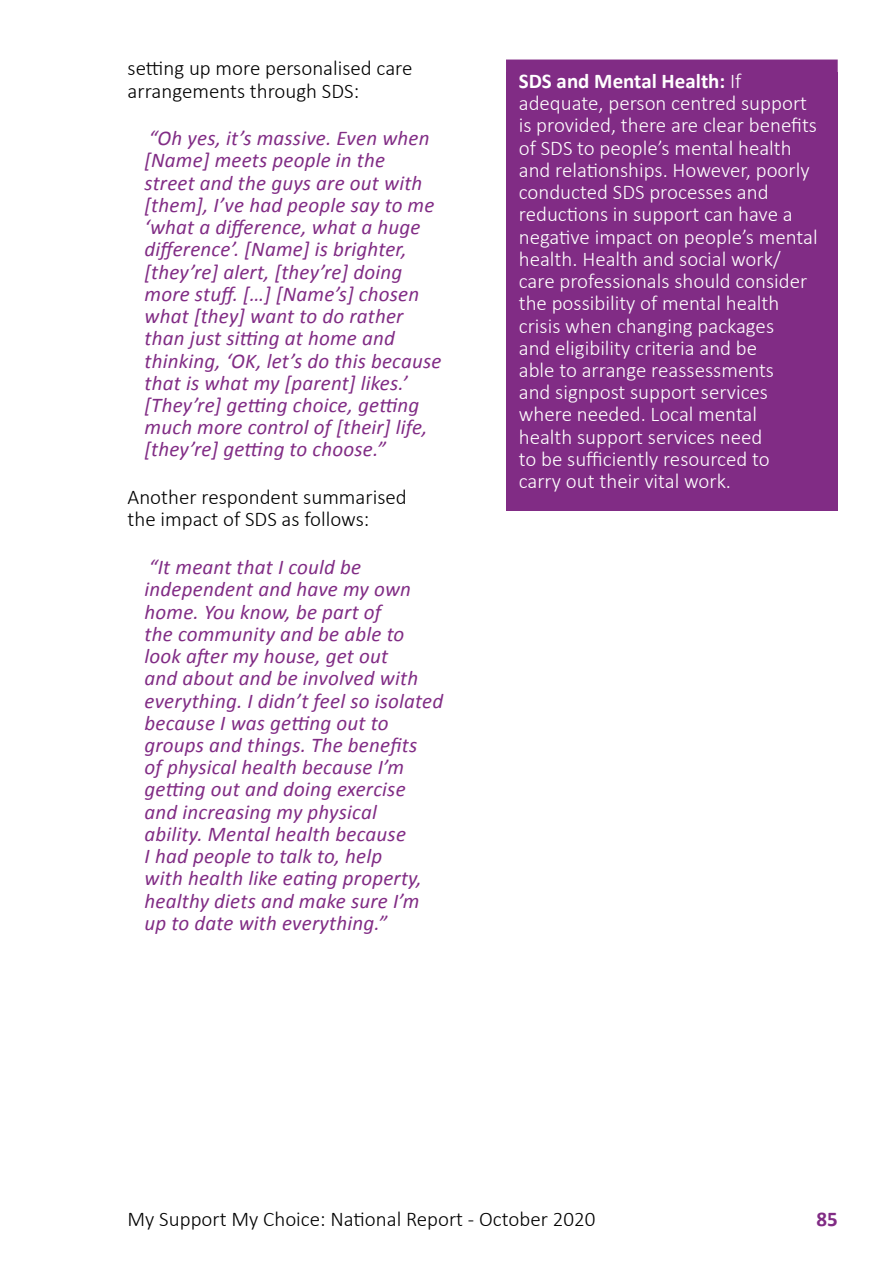
<style>
.page{position:relative;width:893px;height:1263px;background:#fff}
.page>*{position:absolute;margin:0;border:0;box-sizing:border-box;transform-origin:0 0}
.t1{font:italic 21px/22.2px "Calibri";letter-spacing:.01em;color:#812c85}
.Highlight_Section{font:300 21px/22.2px "Calibri";color:#fff}
.t2{font:300 21px/22.2px "Calibri";color:#000}
.t3{font:700 21px "Calibri";color:#812c85}
.s1{font-weight:700}
</style>
<div class="page">
<div style="left:506px;top:72px;width:332px;height:438px;background:#812c85"></div>
<div style="left:506px;top:60px;width:332px;height:28px;background:#812c85"></div>
<p class="t2" style="left:128px;top:56px;width:286px">setting up more personalised care arrangements through SDS:</p>
<p class="t1" style="left:145px;top:126px;width:298px">“Oh yes, it’s massive. Even when [Name] meets people in the<br>street and the guys are out with [them], I’ve had people say to me ‘what a difference, what a huge difference’. [Name] is brighter, [they’re] alert, [they’re] doing more stuff. […] [Name’s] chosen what [they] want to do rather than just sitting at home and thinking, ‘OK, let’s do this because that is what my [parent] likes.’ [They’re] getting choice, getting much more control of [their] life, [they’re] getting to choose.”</p>
<p class="t2" style="left:128px;top:485px;width:281px">Another respondent summarised the impact of SDS as follows:</p>
<p class="t1" style="left:145px;top:555px;width:300px">“It meant that I could be independent and have my own home. You know, be part of<br>the community and be able to look after my house, get out<br>and about and be involved with everything. I didn’t feel so isolated because I was getting out to groups and things. The benefits<br>of physical health because I’m getting out and doing exercise and increasing my physical<br>ability. Mental health because<br>I had people to talk to, help<br>with health like eating property, healthy diets and make sure I’m up to date with everything.”</p>
<p class="Highlight_Section" style="left:519px;top:69px;width:300px"><span class="s1">SDS and Mental Health:</span> If adequate, person centred support is provided, there are clear benefits of SDS to people’s mental health and relationships. However, poorly conducted SDS processes and reductions in support can have a negative impact on people’s mental health. Health and social work/ care professionals should consider the possibility of mental health crisis when changing packages<br>and eligibility criteria and be<br>able to arrange reassessments<br>and signpost support services where needed. Local mental<br>health support services need<br>to be sufficiently resourced to<br>carry out their vital work.</p>
<p class="t2" style="left:128px;top:1207px;width:469px">My Support My Choice: National Report - October 2020</p>
<p class="t3" style="left:816px;top:1206px;width:23px">85</p>
</div>
